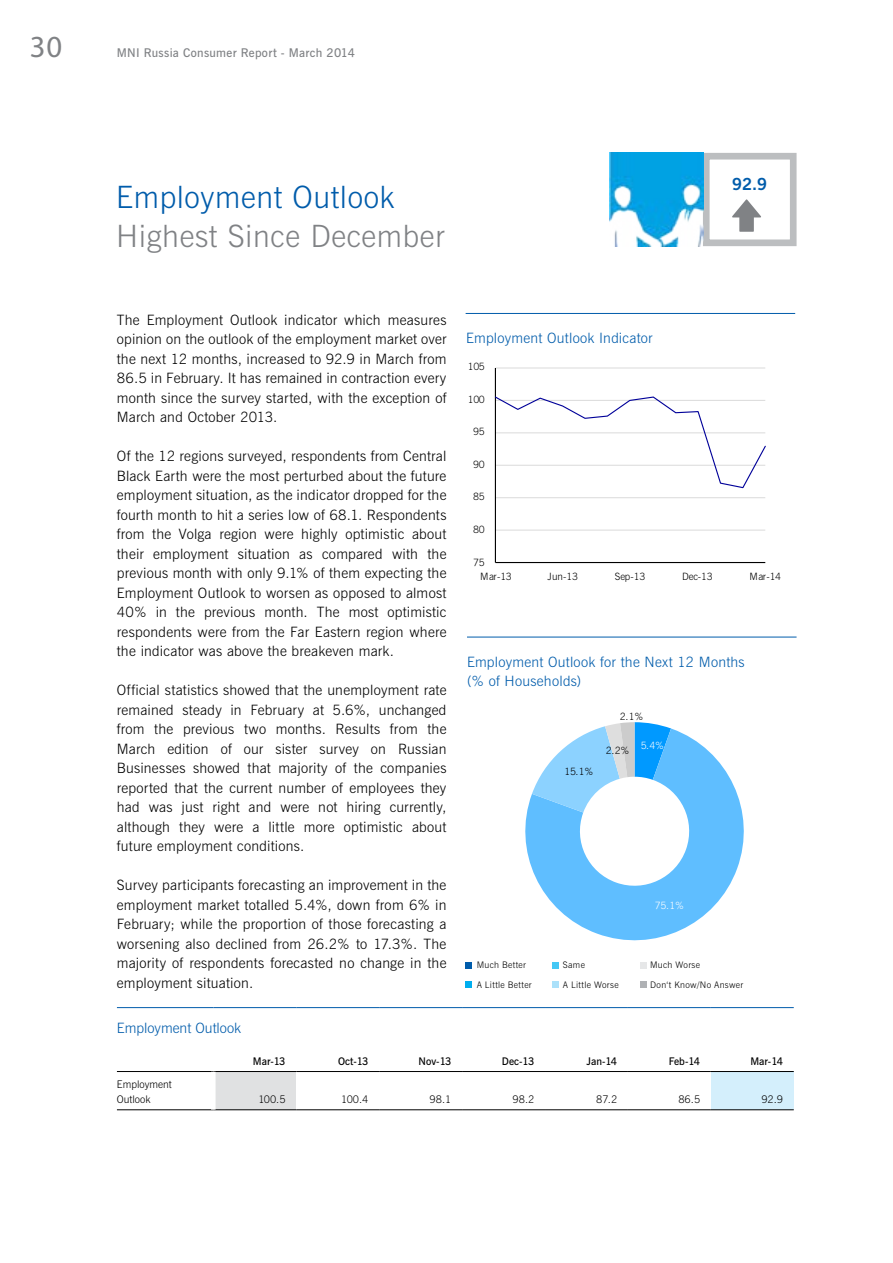
<style>
.page{position:relative;width:893px;height:1263px;background:#fff}
.page>*{position:absolute;margin:0;border:0;box-sizing:border-box;transform-origin:0 0}
.t1{font:30.75px "News Gothic Lt BT";letter-spacing:.02em;color:#808285}
.t2{font:30.75px "News Gothic Lt BT";letter-spacing:.02em;color:#005cab}
.t3{font:30.75px "Myriad Pro";color:#808285}
.t4{font:16.65px "News Gothic Bd BT";color:#005cab}
.t5{font:14.25px/19.5px "News Gothic Lt BT";letter-spacing:.015em;color:#000;text-align:justify}
.t6{font:14.25px/19.5px "News Gothic Lt BT";letter-spacing:.015em;color:#005cab}
.t7{font:12px "News Gothic Dm BT";letter-spacing:.02em;color:#808285}
.t8{font:10.5px/15px "News Gothic Lt BT";color:#000}
.t9{font:10.5px "News Gothic Dm BT";color:#000}
.t10{font:10.05px "News Gothic Lt BT";letter-spacing:-.04em;color:#000}
.t11{font:10.05px "News Gothic Lt BT";color:#fff}
.t12{font:9px/19.5px "News Gothic Lt BT";letter-spacing:.035em;color:#000}
</style>
<div class="page">
<div style="left:213px;top:1071px;width:83px;height:39px;background:#e0e1e2"></div>
<div style="left:711px;top:1071px;width:83px;height:39px;background:#d4effc"></div>
<hr style="left:117px;top:1007px;width:96px;height:1px;background:#005cab">
<hr style="left:213px;top:1007px;width:83px;height:1px;background:#005cab">
<hr style="left:296px;top:1007px;width:83px;height:1px;background:#005cab">
<hr style="left:379px;top:1007px;width:83px;height:1px;background:#005cab">
<hr style="left:462px;top:1007px;width:83px;height:1px;background:#005cab">
<hr style="left:545px;top:1007px;width:83px;height:1px;background:#005cab">
<hr style="left:628px;top:1007px;width:83px;height:1px;background:#005cab">
<hr style="left:711px;top:1007px;width:83px;height:1px;background:#005cab">
<hr style="left:117px;top:1071px;width:96px;height:1px;background:#000">
<hr style="left:213px;top:1071px;width:83px;height:1px;background:#000">
<hr style="left:296px;top:1071px;width:83px;height:1px;background:#000">
<hr style="left:379px;top:1071px;width:83px;height:1px;background:#000">
<hr style="left:462px;top:1071px;width:83px;height:1px;background:#000">
<hr style="left:545px;top:1071px;width:83px;height:1px;background:#000">
<hr style="left:628px;top:1071px;width:83px;height:1px;background:#000">
<hr style="left:711px;top:1071px;width:83px;height:1px;background:#000">
<hr style="left:117px;top:1109px;width:96px;height:1px;background:#000">
<hr style="left:213px;top:1109px;width:83px;height:1px;background:#000">
<hr style="left:296px;top:1109px;width:83px;height:1px;background:#000">
<hr style="left:379px;top:1109px;width:83px;height:1px;background:#000">
<hr style="left:462px;top:1109px;width:83px;height:1px;background:#000">
<hr style="left:545px;top:1109px;width:83px;height:1px;background:#000">
<hr style="left:628px;top:1109px;width:83px;height:1px;background:#000">
<hr style="left:711px;top:1109px;width:83px;height:1px;background:#000">
<div style="left:211px;top:1072px;width:5px;height:37px;background:#fff"></div>
<hr style="left:495px;top:529px;width:270px;height:2px;background:#dedede">
<hr style="left:495px;top:497px;width:270px;height:1px;background:#dedede">
<hr style="left:495px;top:367px;width:270px;height:2px;background:#dedede">
<hr style="left:495px;top:368px;width:1px;height:194px;background:#000">
<hr style="left:495px;top:562px;width:270px;height:1px;background:#000">
<svg style="left:495px;top:396px;width:271px;height:93px"></svg>
<hr style="left:466px;top:313px;width:329px;height:1px;background:#005cab">
<svg style="left:525px;top:728px;width:219px;height:212px;fill:#5fbeff"></svg>
<svg style="left:532px;top:722px;width:139px;height:90px"></svg>
<hr style="left:467px;top:637px;width:329px;height:1px;background:#005cab">
<div style="left:703px;top:153px;width:94px;height:93px;border:7px solid #bcbec0"></div>
<img style="left:609px;top:153px;width:94px;height:94px">
<svg style="left:732px;top:199px;width:29px;height:33px"></svg>
<div style="left:466px;top:981px;width:6px;height:7px;background:#00aeef"></div>
<svg style="left:466px;top:962px;width:6px;height:6px"></svg>
<svg style="left:553px;top:962px;width:6px;height:6px"></svg>
<div style="left:553px;top:981px;width:6px;height:7px;background:#abe1fa"></div>
<div style="left:640px;top:981px;width:6px;height:7px;background:#afb1b4"></div>
<svg style="left:640px;top:962px;width:6px;height:6px"></svg>
<h1 class="t3" style="left:30px;top:27px;width:34px">30</h1>
<p class="t7" style="left:117px;top:44px;width:240px">MNI Russia Consumer Report - March 2014</p>
<h1 class="t2" style="left:116px;top:177px;width:280px">Employment Outlook</h1>
<h1 class="t1" style="left:116px;top:216px;width:330px">Highest Since December</h1>
<p class="t4" style="left:732px;top:173px;width:37px">92.9</p>
<p class="t5" style="left:117px;top:310px;width:331px">The Employment Outlook indicator which measures opinion on the outlook of the employment market over the next 12 months, increased to 92.9 in March from 86.5 in February. It has remained in contraction every month since the survey started, with the exception of March and October 2013.</p>
<p class="t5" style="left:117px;top:446px;width:331px">Of the 12 regions surveyed, respondents from Central Black Earth were the most perturbed about the future employment situation, as the indicator dropped for the fourth month to hit a series low of 68.1. Respondents from the Volga region were highly optimistic about their employment situation as compared with the previous month with only 9.1% of them expecting the Employment Outlook to worsen as opposed to almost 40% in the previous month. The most optimistic respondents were from the Far Eastern region where the indicator was above the breakeven mark.</p>
<p class="t5" style="left:117px;top:680px;width:331px">Official statistics showed that the unemployment rate remained steady in February at 5.6%, unchanged from the previous two months. Results from the March edition of our sister survey on Russian Businesses showed that majority of the companies reported that the current number of employees they had was just right and were not hiring currently, although they were a little more optimistic about future employment conditions.</p>
<p class="t5" style="left:117px;top:875px;width:331px">Survey participants forecasting an improvement in the employment market totalled 5.4%, down from 6% in February; while the proportion of those forecasting a worsening also declined from 26.2% to 17.3%. The majority of respondents forecasted no change in the employment situation.</p>
<p class="t6" style="left:117px;top:1018px;width:126px">Employment Outlook</p>
<p class="t6" style="left:466px;top:329px;width:188px">Employment Outlook Indicator</p>
<p class="t10" style="left:468px;top:360px;width:19px">105</p>
<p class="t10" style="left:468px;top:393px;width:19px">100</p>
<p class="t10" style="left:473px;top:425px;width:13px">95</p>
<p class="t10" style="left:473px;top:458px;width:13px">90</p>
<p class="t10" style="left:473px;top:490px;width:13px">85</p>
<p class="t10" style="left:473px;top:523px;width:13px">80</p>
<p class="t10" style="left:473px;top:556px;width:13px">75</p>
<p class="t10" style="left:480px;top:570px;width:33px">Mar-13</p>
<p class="t10" style="left:548px;top:570px;width:32px">Jun-13</p>
<p class="t10" style="left:615px;top:570px;width:32px">Sep-13</p>
<p class="t10" style="left:682px;top:570px;width:32px">Dec-13</p>
<p class="t10" style="left:749px;top:570px;width:33px">Mar-14</p>
<p class="t6" style="left:467px;top:652px;width:279px">Employment Outlook for the Next 12 Months (% of Households)</p>
<p class="t10" style="left:620px;top:710px;width:25px">2.1%</p>
<p class="t10" style="left:564px;top:764px;width:31px">15.1%</p>
<p class="t10" style="left:606px;top:744px;width:25px">2.2%</p>
<p class="t11" style="left:641px;top:739px;width:25px">5.4%</p>
<p class="t11" style="left:655px;top:898px;width:31px">75.1%</p>
<p class="t12" style="left:477px;top:955px;width:57px">Much Better<br>A Little Better</p>
<p class="t12" style="left:563px;top:955px;width:57px">Same<br>A Little Worse</p>
<p class="t12" style="left:650px;top:955px;width:95px">Much Worse<br>Don‘t Know/No Answer</p>
<p class="t8" style="left:117px;top:1077px;width:56px">Employment<br>Outlook</p>
<p class="t9" style="left:253px;top:1054px;width:34px">Mar-13</p>
<p class="t9" style="left:338px;top:1054px;width:32px">Oct-13</p>
<p class="t9" style="left:419px;top:1054px;width:34px">Nov-13</p>
<p class="t9" style="left:502px;top:1054px;width:34px">Dec-13</p>
<p class="t9" style="left:586px;top:1054px;width:32px">Jan-14</p>
<p class="t9" style="left:669px;top:1054px;width:33px">Feb-14</p>
<p class="t9" style="left:750px;top:1054px;width:34px">Mar-14</p>
<p class="t8" style="left:258px;top:1092px;width:29px">100.5</p>
<p class="t8" style="left:341px;top:1092px;width:29px">100.4</p>
<p class="t8" style="left:430px;top:1092px;width:23px">98.1</p>
<p class="t8" style="left:513px;top:1092px;width:23px">98.2</p>
<p class="t8" style="left:596px;top:1092px;width:22px">87.2</p>
<p class="t8" style="left:678px;top:1092px;width:23px">86.5</p>
<p class="t8" style="left:761px;top:1092px;width:23px">92.9</p>
</div>
